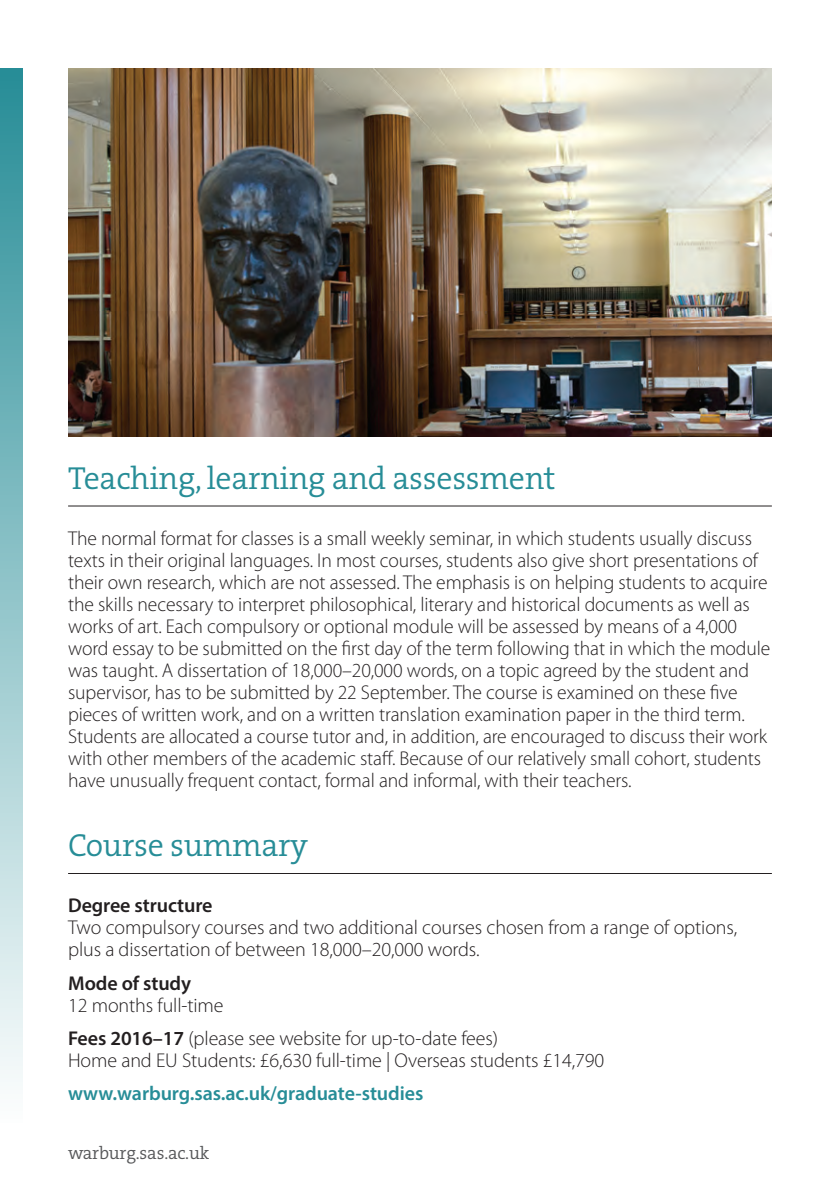
<style>
.page{position:relative;width:840px;height:1191px;background:#fff}
.page>*{position:absolute;margin:0;border:0;box-sizing:border-box;transform-origin:0 0}
.Story_Headline{font:32px "The Serif HP4 Se Lig";letter-spacing:-.01em;color:#278d97}
.Body_Text{font:300 20px/22px "Myriad Pro";letter-spacing:-.005em;color:#231f20}
.Body_Text-2{font:600 20px "Myriad Pro";letter-spacing:-.005em;color:#278d97}
.Body_Text-3{font:600 20px "Myriad Pro";letter-spacing:-.005em;color:#231f20}
.Body_Text-4{font:18px "The Serif HP4 Se Lig";letter-spacing:-.01em;color:#57585a}
.s1{font-weight:600}
</style>
<div class="page">
<hr style="left:68px;top:505px;width:703px;height:1px;background:#231f20">
<hr style="left:68px;top:873px;width:703px;height:1px;background:#231f20">
<div style="left:0;top:68px;width:23px;height:1055px;background:linear-gradient(to bottom,#268c96,#fdfefe)"></div>
<img style="left:68px;top:68px;width:703px;height:369px">
<p class="Story_Headline" style="left:68px;top:457px;width:489px">Teaching, learning and assessment</p>
<p class="Body_Text" style="left:68px;top:527px;width:703px">The normal format for classes is a small weekly seminar, in which students usually discuss texts in their original languages. In most courses, students also give short presentations of their own research, which are not assessed. The emphasis is on helping students to acquire the skills necessary to interpret philosophical, literary and historical documents as well as works of art. Each compulsory or optional module will be assessed by means of a 4,000 word essay to be submitted on the first day of the term following that in which the module was taught. A dissertation of 18,000–20,000 words, on a topic agreed by the student and supervisor, has to be submitted by 22 September. The course is examined on these five pieces of written work, and on a written translation examination paper in the third term.<br>Students are allocated a course tutor and, in addition, are encouraged to discuss their work with other members of the academic staff. Because of our relatively small cohort, students have unusually frequent contact, formal and informal, with their teachers.</p>
<p class="Story_Headline" style="left:68px;top:824px;width:241px">Course summary</p>
<p class="Body_Text-3" style="left:68px;top:892px;width:146px">Degree structure</p>
<p class="Body_Text" style="left:68px;top:917px;width:670px">Two compulsory courses and two additional courses chosen from a range of options, plus a dissertation of between 18,000–20,000 words.</p>
<p class="Body_Text-3" style="left:68px;top:970px;width:124px">Mode of study</p>
<p class="Body_Text" style="left:68px;top:994px;width:157px">12 months full-time</p>
<p class="Body_Text" style="left:68px;top:1027px;width:431px"><span class="s1">Fees 2016–17</span> (please see website for up-to-date fees)</p>
<p class="Body_Text" style="left:68px;top:1049px;width:537px">Home and EU Students: £6,630 full-time | Overseas students £14,790</p>
<p class="Body_Text-2" style="left:68px;top:1081px;width:356px">www.warburg.sas.ac.uk/graduate-studies</p>
<p class="Body_Text-4" style="left:68px;top:1141px;width:143px">warburg.sas.ac.uk</p>
</div>
